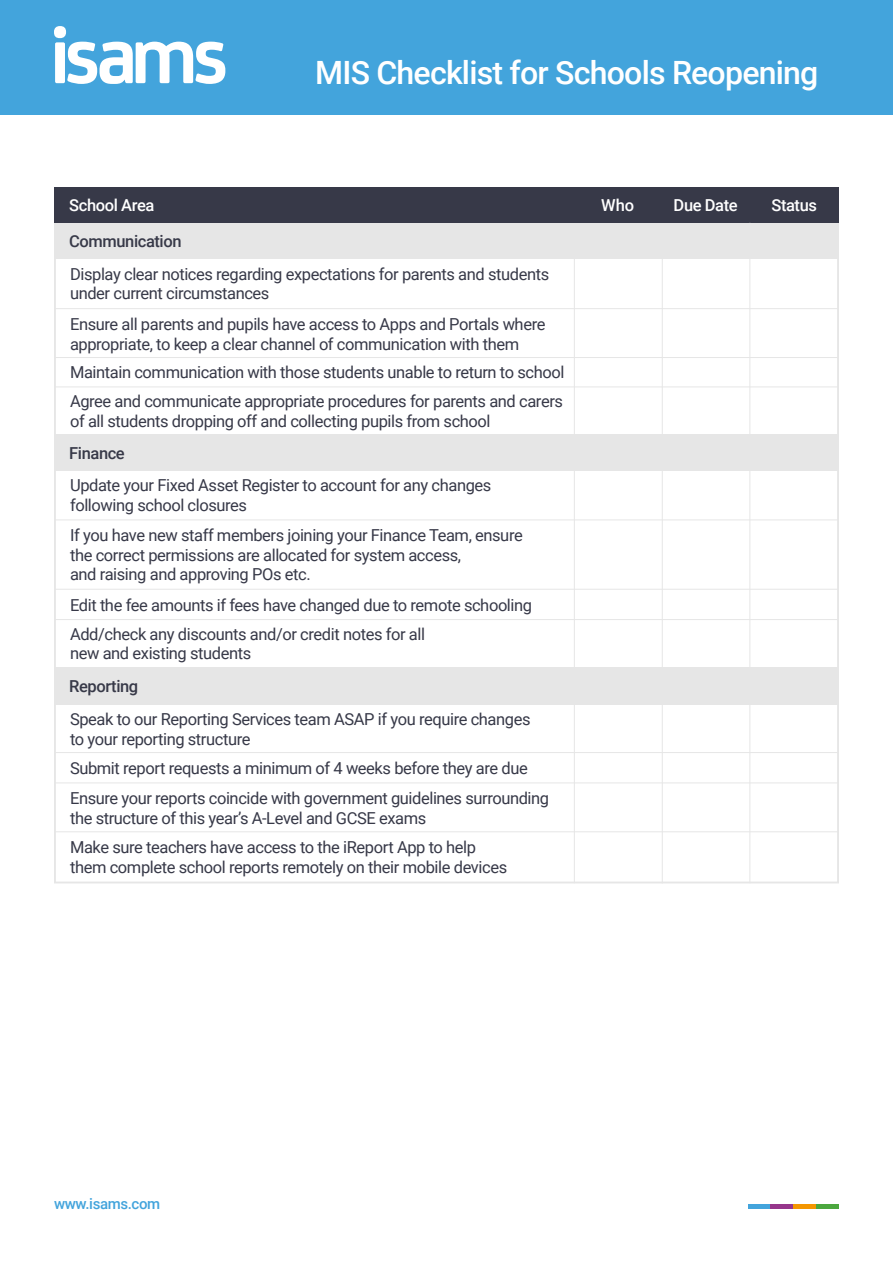
<style>
.page{position:relative;width:893px;height:1263px;background:#fff}
.page>*{position:absolute;margin:0;border:0;box-sizing:border-box;transform-origin:0 0}
.t1{font:500 32.1px "Roboto";letter-spacing:-.025em;color:#fff}
.t2{font:16.5px/19.5px "Roboto";letter-spacing:-.025em;color:#373948}
.t3{font:500 16.5px "Roboto";letter-spacing:-.025em;color:#373948}
.t4{font:500 16.5px "Roboto";letter-spacing:-.025em;color:#fff}
.t5{font:500 15px "Roboto";letter-spacing:-.025em;color:#43a4dc}
</style>
<div class="page">
<hr style="left:748px;top:1205px;width:22px;height:4px;background:#43a4dc">
<hr style="left:770px;top:1205px;width:23px;height:4px;background:#96368b">
<hr style="left:793px;top:1205px;width:23px;height:4px;background:#f49600">
<hr style="left:816px;top:1205px;width:23px;height:4px;background:#4ba73e">
<hr style="left:55px;top:470px;width:783px;height:1px;background:#e6e6e6">
<div style="left:54px;top:187px;width:785px;height:36px;background:#373948"></div>
<hr style="left:574px;top:223px;width:1px;height:660px;background:#e6e6e6">
<hr style="left:749px;top:223px;width:1px;height:660px;background:#e6e6e6">
<hr style="left:662px;top:223px;width:1px;height:660px;background:#e6e6e6">
<div style="left:54px;top:434px;width:784px;height:36px;background:#e6e6e6"></div>
<hr style="left:54px;top:519px;width:785px;height:1px;background:#e6e6e6">
<hr style="left:54px;top:589px;width:785px;height:1px;background:#e6e6e6">
<hr style="left:54px;top:619px;width:785px;height:1px;background:#e6e6e6">
<hr style="left:55px;top:667px;width:784px;height:1px;background:#e6e6e6">
<div style="left:54px;top:668px;width:784px;height:36px;background:#e6e6e6"></div>
<hr style="left:54px;top:752px;width:785px;height:1px;background:#e6e6e6">
<hr style="left:54px;top:782px;width:785px;height:1px;background:#e6e6e6">
<hr style="left:54px;top:831px;width:785px;height:1px;background:#e6e6e6">
<div style="left:0;top:0;width:893px;height:114px;background:#43a4dc"></div>
<svg style="left:54px;top:26px;width:171px;height:58px"></svg>
<div style="left:54px;top:223px;width:785px;height:35px;background:#e6e6e6"></div>
<hr style="left:55px;top:308px;width:783px;height:1px;background:#e6e6e6">
<hr style="left:55px;top:357px;width:783px;height:1px;background:#e6e6e6">
<hr style="left:55px;top:386px;width:783px;height:1px;background:#e6e6e6">
<h1 class="t1" style="left:315px;top:50px;width:505px">MIS Checklist for Schools Reopening</h1>
<p class="t4" style="left:69px;top:194px;width:87px">School Area</p>
<p class="t4" style="left:601px;top:194px;width:35px">Who</p>
<p class="t4" style="left:674px;top:194px;width:66px">Due Date</p>
<p class="t3" style="left:69px;top:229px;width:114px">Communication</p>
<p class="t2" style="left:70px;top:264px;width:481px">Display clear notices regarding expectations for parents and students under current circumstances</p>
<p class="t2" style="left:70px;top:314px;width:477px">Ensure all parents and pupils have access to Apps and Portals where appropriate, to keep a clear channel of communication with them</p>
<p class="t2" style="left:70px;top:357px;width:496px;line-height:29.1px">Maintain communication with those students unable to return to school<br>Agree and communicate appropriate procedures for parents and carers</p>
<p class="t2" style="left:70px;top:411px;width:422px">of all students dropping off and collecting pupils from school</p>
<p class="t3" style="left:69px;top:441px;width:57px">Finance</p>
<p class="t2" style="left:70px;top:475px;width:423px">Update your Fixed Asset Register to account for any changes following school closures</p>
<p class="t2" style="left:70px;top:525px;width:454px">If you have new staff members joining your Finance Team, ensure the correct permissions are allocated for system access,<br>and raising and approving POs etc.</p>
<p class="t2" style="left:70px;top:589px;width:464px;line-height:29.4px">Edit the fee amounts if fees have changed due to remote schooling<br>Add/check any discounts and/or credit notes for all</p>
<p class="t2" style="left:70px;top:643px;width:183px">new and existing students</p>
<p class="t3" style="left:69px;top:675px;width:70px">Reporting</p>
<p class="t2" style="left:70px;top:709px;width:462px">Speak to our Reporting Services team ASAP if you require changes to your reporting structure</p>
<p class="t2" style="left:70px;top:752px;width:481px;line-height:30.3px">Submit report requests a minimum of 4 weeks before they are due<br>Ensure your reports coincide with government guidelines surrounding</p>
<p class="t2" style="left:70px;top:802px;width:407px;line-height:29.4px">the structure of this year’s A-Level and GCSE exams<br>Make sure teachers have access to the iReport App to help</p>
<p class="t2" style="left:70px;top:856px;width:439px">them complete school reports remotely on their mobile devices</p>
<p class="t4" style="left:771px;top:194px;width:47px">Status</p>
<p class="t5" style="left:54px;top:1193px;width:108px">www.isams.com</p>
</div>
